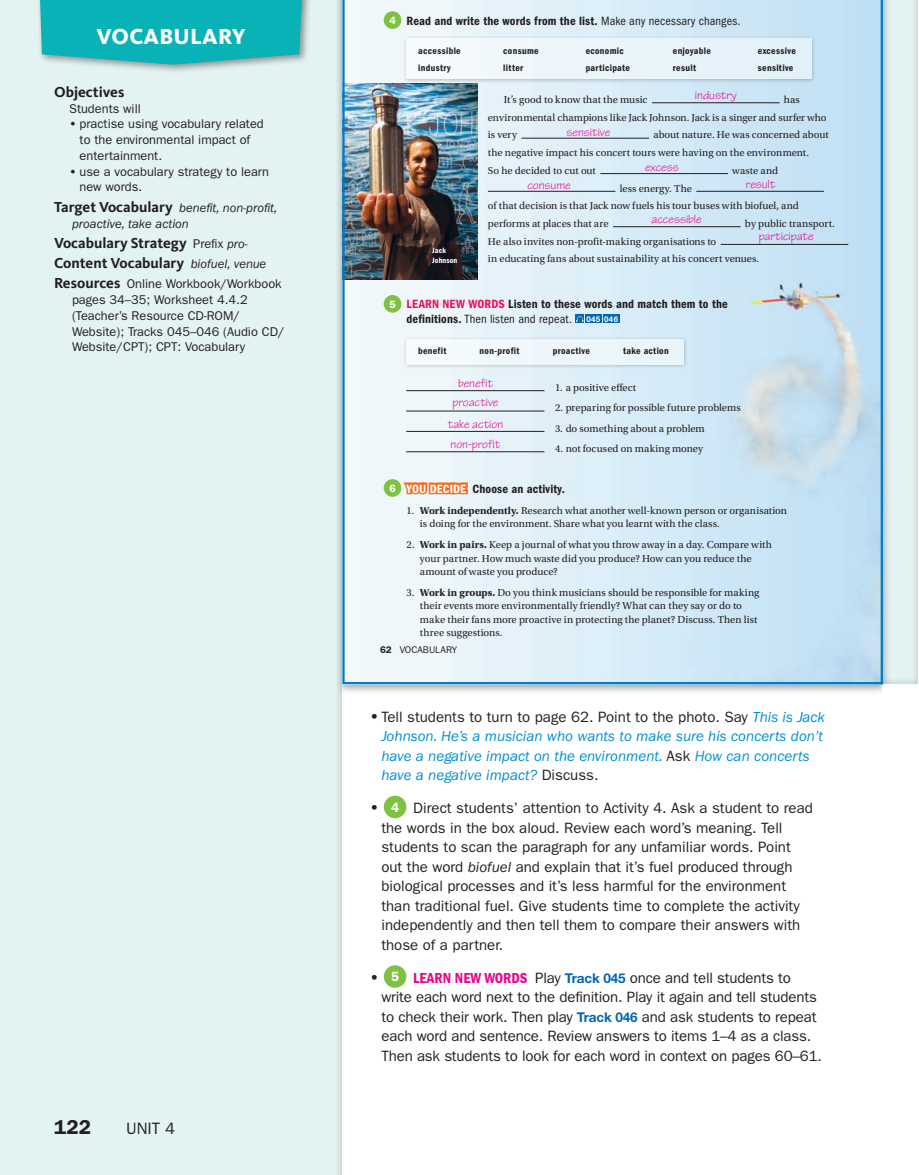
<style>
.page{position:relative;width:919px;height:1175px;background:#fff}
.page>*{position:absolute;margin:0;border:0;box-sizing:border-box;transform-origin:0 0}
.t1{font:800 22.5px "Kievit OT";letter-spacing:.01em;color:#fff}
.t2{font:600 20.25px "ITC Franklin Gothic Std";color:#231f20}
.t3{font:16.5px "ITC Franklin Gothic Std";color:#231f20}
.t4{font:15px/19.5px "ITC Franklin Gothic Std";color:#231f20}
.t5{font:italic 15px/19.5px "ITC Franklin Gothic Std";color:#008fd5}
.t6{font:700 15px/20.2px "Kievit OT";color:#231f20}
.t7{font:12.75px/15.8px "ITC Franklin Gothic Std";color:#231f20}
.t8{font:italic 12.75px/15.8px "ITC Franklin Gothic Std";color:#231f20}
.t9{font:12.45px/15px "ITC Franklin Gothic Std Dm Cd";letter-spacing:.01em;color:#231f20}
.t10{font:12.45px/19.5px "Tekton Pro";letter-spacing:-.005em;color:#ed028c;text-align:center}
.t11{font:10.65px/17.7px "Utopia Std";color:#231f20}
.t12{font:600 10.65px "ITC Franklin Gothic Std";color:#fff}
.t13{font:9.75px "ITC Franklin Gothic Std Dm Cd";letter-spacing:.035em;color:#231f20}
.t14{font:9.75px "ITC Franklin Gothic Std";color:#231f20}
.t15{font:7.95px/9.8px "ITC Franklin Gothic Std Dm Cd";letter-spacing:.01em;color:#fff}
.s1{font-weight:600}
.s2{font-family:"Kievit OT";font-weight:700;font-style:normal;font-size:15px}
.s3{font-family:"ITC Franklin Gothic Std";font-weight:400;font-size:12.75px}
.s4{font-family:"ITC Franklin Gothic Std";font-weight:400;font-style:italic;font-size:12.75px}
.s5{font-family:"Kievit OT";font-weight:700;font-size:15px}
.s6{font-family:"ITC Franklin Gothic Std";font-weight:600;font-size:10.65px;color:#fff}
.s7{font-family:"ITC Franklin Gothic Std";font-stretch:condensed}
.s8{color:#ee1059}
.s9{font-family:"Helvetica Neue LT Std";font-weight:700;font-size:7.95px;color:#fff}
.s10{color:#fff}
.s11{font-weight:700}
.s12{font-weight:600;font-style:normal;font-size:16.5px;color:#231f20}
.s13{font-style:normal;color:#231f20}
.s14{font-weight:600;font-size:16.5px}
.s15{font-weight:600;font-size:13.5px;color:#fff}
.s16{font-style:italic}
.s17{font-family:"ITC Franklin Gothic Std Dm Cd";color:#ed028c}
.s18{font-family:"Helvetica Neue LT Std";font-weight:700;font-size:13.5px;color:#0166b3}
</style>
<div class="page">
<div style="left:0;top:0;width:918px;height:1175px;background:#e2f3f2"></div>
<div style="left:342px;top:684px;width:576px;height:491px;background:#fff"></div>
<div style="left:910px;top:0;width:8px;height:1175px;background:#dbebea"></div>
<div style="left:334px;top:0;width:557px;height:695px;background:#231f20;opacity:.45"></div>
<div style="left:882px;top:684px;width:36px;height:491px;background:#fff"></div>
<svg style="left:342px;top:0;width:540px;height:684px"></svg>
<div style="left:36px;top:0;width:276px;height:74px;background:#231f20;opacity:.45"></div>
<svg style="left:39px;top:0;width:264px;height:65px;background:#1ab4b8"></svg>
<div style="left:383px;top:795px;width:23px;height:23px;background:#7fc241;border-radius:50%"></div>
<div style="left:383px;top:965px;width:23px;height:22px;background:#7fc241;border-radius:50%"></div>
<p class="t1" style="left:97px;top:23px;width:150px">VOCABU LARY</p>
<p class="t6" style="left:54px;top:82px;width:72px">Objectives</p>
<p class="t7" style="left:69px;top:101px;width:73px">Students will</p>
<p class="t7" style="left:80px;top:116px;width:185px;text-indent:-11px"><span class="s1">•</span> practise using vocabulary related to the environmental impact of entertainment.</p>
<p class="t7" style="left:80px;top:164px;width:191px;text-indent:-11px"><span class="s1">•</span> use a vocabulary strategy to learn new words.</p>
<p class="t8" style="left:72px;top:200px;width:207px;text-indent:-18px"><span class="s2">Target Vocabulary</span> benefit, non-profit, proactive, take action</p>
<p class="t6" style="left:54px;top:233px;width:213px">Vocabulary Strategy <span class="s3">Prefix</span> <span class="s4">pro-<br></span>Content Vocabulary <span class="s4">biofuel, venue</span></p>
<p class="t7" style="left:72px;top:276px;width:214px;text-indent:-18px"><span class="s5">Resources</span> Online Workbook/Workbook pages 34–35; Worksheet 4.4.2 (Teacher’s Resource CD-ROM/ Website); Tracks 045–046 (Audio CD/ Website/CPT); CPT: Vocabulary</p>
<p class="t2" style="left:54px;top:1115px;width:38px">122</p>
<p class="t3" style="left:126px;top:1119px;width:19px">Unit</p>
<p class="t3" style="left:165px;top:1119px;width:11px">4</p>
<p class="t9" style="left:389px;top:13px;width:352px"><span class="s6">4</span> Read and write the words from the list. <span class="s7">Make any necessary changes.</span></p>
<p class="t13" style="left:418px;top:45px;width:44px">accessible</p>
<p class="t13" style="left:503px;top:45px;width:37px">consume</p>
<p class="t13" style="left:585px;top:45px;width:40px">economic</p>
<p class="t13" style="left:672px;top:45px;width:39px">enjoyable</p>
<p class="t13" style="left:757px;top:45px;width:39px">excessive</p>
<p class="t13" style="left:418px;top:62px;width:34px">industry</p>
<p class="t13" style="left:503px;top:62px;width:21px">litter</p>
<p class="t13" style="left:585px;top:62px;width:46px">participate</p>
<p class="t13" style="left:672px;top:62px;width:25px">result</p>
<p class="t13" style="left:757px;top:62px;width:37px">sensitive</p>
<p class="t15" style="left:432px;top:246px;width:27px">Jack<br>Johnson</p>
<p class="t10" style="left:694px;top:86px;width:43px">industry</p>
<p class="t11" style="left:503px;top:91px;width:145px">It’s good to know that the music</p>
<p class="t11" style="left:487px;top:91px;width:340px;text-indent:296px">has environmental champions like Jack Johnson. Jack is a singer and surfer who is very</p>
<p class="t10" style="left:566px;top:122px;width:45px">sensitive</p>
<p class="t11" style="left:487px;top:126px;width:342px;text-indent:165px">about nature. He was concerned about the negative impact his concert tours were having on the environment.<br>So he decided to cut out</p>
<p class="t10" style="left:644px;top:158px;width:35px">excess</p>
<p class="t11" style="left:732px;top:162px;width:47px">waste and</p>
<p class="t11" style="left:487px;top:179px;width:312px;text-indent:132px">less energy. The<br>of that decision is that Jack now fuels his tour buses with biofuel, and performs at places that are</p>
<p class="t10" style="left:527px;top:175px;width:45px">consume</p>
<p class="t10" style="left:745px;top:174px;width:31px">result</p>
<p class="t10" style="left:651px;top:210px;width:52px">accessible</p>
<p class="t10" style="left:758px;top:227px;width:57px">participate</p>
<p class="t11" style="left:744px;top:215px;width:91px">by public transport.</p>
<p class="t11" style="left:487px;top:232px;width:272px">He also invites non-profit-making organisations to<br>in educating fans about sustainability at his concert venues.</p>
<p class="t12" style="left:389px;top:298px;width:8px">5</p>
<p class="t9" style="left:406px;top:297px;width:322px"><span class="s8">LEARN NEW WORDS</span> Listen to these words and match them to the definitions. <span class="s7">Then listen and repeat.</span> <span class="s9">045 046</span></p>
<p class="t13" style="left:418px;top:345px;width:30px">benefit</p>
<p class="t13" style="left:479px;top:345px;width:41px">non-profit</p>
<p class="t13" style="left:552px;top:345px;width:39px">proactive</p>
<p class="t13" style="left:622px;top:345px;width:47px">take action</p>
<p class="t10" style="left:452px;top:373px;width:47px">benefit proactive</p>
<p class="t10" style="left:447px;top:414px;width:57px;text-align:left">take action non-profit</p>
<p class="t11" style="left:555px;top:379px;width:83px">1. a positive effect</p>
<p class="t11" style="left:555px;top:399px;width:187px">2. preparing for possible future problems</p>
<p class="t11" style="left:555px;top:419px;width:151px">3. do something about a problem</p>
<p class="t11" style="left:555px;top:440px;width:150px">4. not focused on making money</p>
<p class="t12" style="left:389px;top:482px;width:8px">6</p>
<p class="t9" style="left:406px;top:481px;width:160px"><span class="s10">YOU DECIDE</span> Choose an activity.</p>
<p class="t11" style="left:419px;top:504px;width:368px;line-height:13.4px;text-indent:-13px">1. <span class="s11">Work independently.</span> Research what another well-known person or organisation is doing for the environment. Share what you learnt with the class.</p>
<p class="t11" style="left:419px;top:538px;width:353px;line-height:13.2px;text-indent:-13px">2. <span class="s11">Work in pairs.</span> Keep a journal of what you throw away in a day. Compare with your partner. How much waste did you produce? How can you reduce the amount of waste you produce?</p>
<p class="t11" style="left:419px;top:586px;width:341px;line-height:13.4px;text-indent:-13px">3. <span class="s11">Work in groups.</span> Do you think musicians should be responsible for making their events more environmentally friendly? What can they say or do to make their fans more proactive in protecting the planet? Discuss. Then list three suggestions.</p>
<p class="t14" style="left:380px;top:644px;width:79px"><span class="s1">62</span> VOCABULARY</p>
<p class="t5" style="left:381px;top:707px;width:445px;text-indent:-12px"><span class="s12">•</span> <span class="s13">Tell students to turn to page 62. Point to the photo. Say</span> This is Jack Johnson. He’s a musician who wants to make sure his concerts don’t have a negative impact on the environment. <span class="s13">Ask</span> How can concerts have a negative impact? <span class="s13">Discuss.</span></p>
<p class="t4" style="left:381px;top:798px;width:433px;text-indent:-12px"><span class="s14">•</span> <span class="s15">4</span> Direct students’ attention to Activity 4. Ask a student to read the words in the box aloud. Review each word’s meaning. Tell students to scan the paragraph for any unfamiliar words. Point out the word <span class="s16">biofuel</span> and explain that it’s fuel produced through biological processes and it’s less harmful for the environment than traditional fuel. Give students time to complete the activity independently and then tell them to compare their answers with those of a partner.</p>
<p class="t4" style="left:381px;top:968px;width:442px;text-indent:-12px"><span class="s14">•</span> <span class="s15">5</span> <span class="s17">LEARN NEW WORDS</span> Play <span class="s18">Track 045</span> once and tell students to write each word next to the definition. Play it again and tell students to check their work. Then play <span class="s18">Track 046</span> and ask students to repeat each word and sentence. Review answers to items 1–4 as a class.<br>Then ask students to look for each word in context on pages 60–61.</p>
</div>
